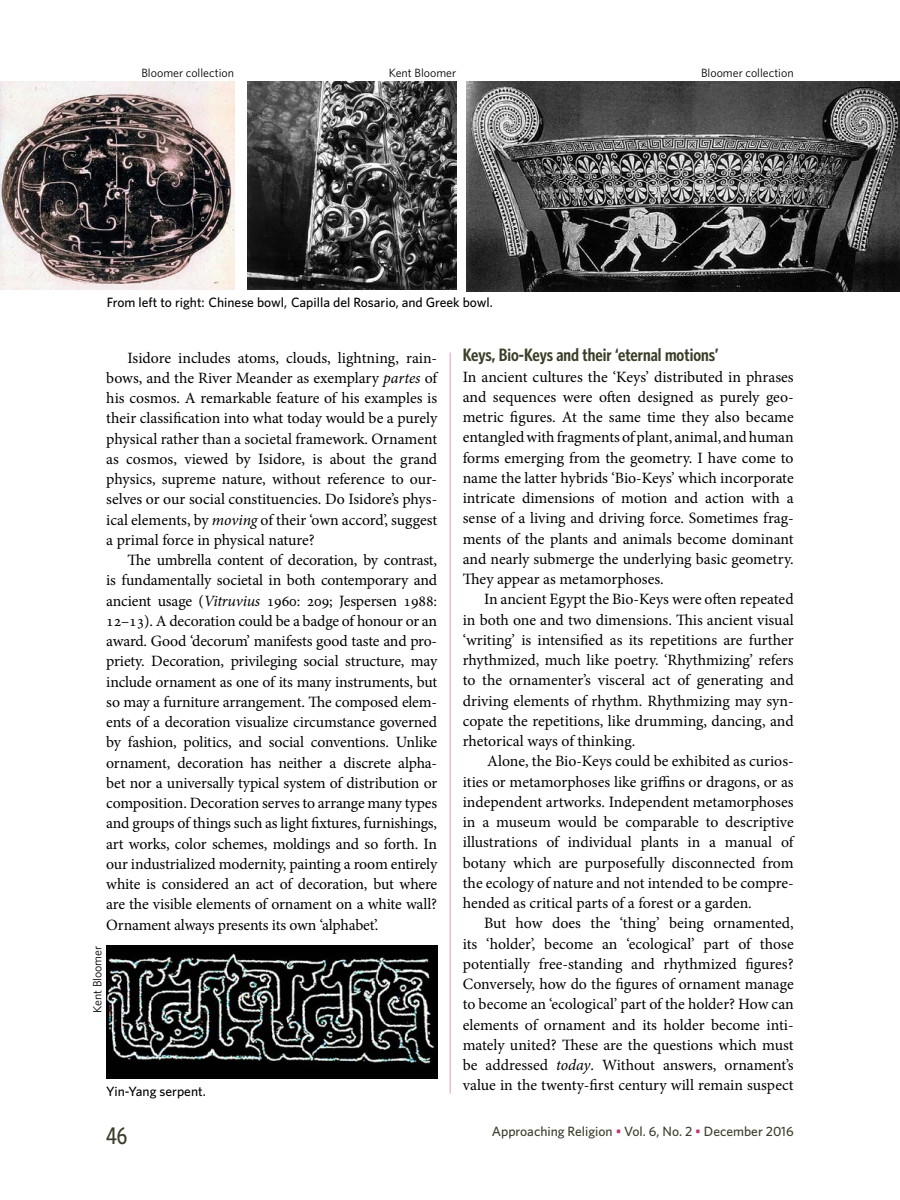
<style>
.page{position:relative;width:900px;height:1200px;background:#fff}
.page>*{position:absolute;margin:0;border:0;box-sizing:border-box;transform-origin:0 0}
.t1{font:500 24px "Whitney Condensed";color:#393e29}
.t2{font:600 18px "Whitney Condensed";color:#393e29}
.t3{font:15.75px/20.2px "Minion Pro";letter-spacing:-.005em;color:#000;text-align:justify}
.t4{font:500 13.5px "Whitney";color:#000}
.t5{font:500 13.5px "Whitney";color:#393e29}
.t6{font:12px "Whitney";color:#000}
.s1{font-style:italic}
.s2{color:#c23272}
</style>
<div class="page">
<hr style="left:450px;top:352px;width:1px;height:742px;background:#e69cba">
<img style="left:1px;top:82px;width:233px;height:208px">
<img style="left:466px;top:82px;width:434px;height:209px">
<img style="left:106px;top:946px;width:331px;height:133px">
<img style="left:247px;top:82px;width:209px;height:208px">
<p class="t6" style="left:141px;top:65px;width:94px">Bloomer collection</p>
<p class="t6" style="left:389px;top:65px;width:69px">Kent Bloomer</p>
<p class="t6" style="left:701px;top:65px;width:94px">Bloomer collection</p>
<p class="t4" style="left:107px;top:294px;width:388px">From left to right: Chinese bowl, Capilla del Rosario, and Greek bowl.</p>
<p class="t3" style="left:106px;top:348px;width:332px;text-indent:21px">Isidore includes atoms, clouds, lightning, rain&shy;bows, and the River Meander as exemplary <span class="s1">partes</span> of his cosmos. A remarkable feature of his examples is their classification into what today would be a purely physical rather than a societal framework. Ornament as cosmos, viewed by Isidore, is about the grand physics, supreme nature, without reference to our&shy;selves or our social constituencies. Do Isidore’s phys&shy;ical elements, by <span class="s1">moving</span> of their ‘own accord’, suggest a primal force in physical nature?</p>
<p class="t3" style="left:106px;top:550px;width:332px;text-indent:21px">The umbrella content of decoration, by contrast, is fundamentally societal in both contemporary and ancient usage (<span class="s1">Vitruvius</span> 1960: 209; Jespersen 1988:<br>12–13). A decoration could be a badge of honour or an award. Good ‘decorum’ manifests good taste and pro&shy;priety. Decoration, privileging social structure, may include ornament as one of its many instruments, but so may a furniture arrangement. The composed elem&shy;ents of a decoration visualize circumstance governed by fashion, politics, and social conventions. Unlike ornament, decoration has neither a discrete alpha&shy;bet nor a universally typical system of distribution or composition. Decoration serves to arrange many types and groups of things such as light fixtures, furnishings, art works, color schemes, moldings and so forth. In our industrialized modernity, painting a room entirely white is considered an act of decoration, but where are the visible elements of ornament on a white wall?<br>Ornament always presents its own ‘alphabet’.</p>
<p class="t6" style="left:90px;top:1013px;width:69px;rotate:-90deg">Kent Bloomer</p>
<p class="t4" style="left:106px;top:1083px;width:101px">Yin-Yang serpent.</p>
<p class="t2" style="left:463px;top:344px;width:257px">Keys, Bio-Keys and their ‘eternal motions’</p>
<p class="t3" style="left:463px;top:366px;width:332px">In ancient cultures the ‘Keys’ distributed in phrases and sequences were often designed as purely geo&shy;metric figures. At the same time they also became entangled with fragments of plant, animal, and human forms emerging from the geometry. I have come to name the latter hybrids ‘Bio-Keys’ which incorporate intricate dimensions of motion and action with a sense of a living and driving force. Sometimes frag&shy;ments of the plants and animals become dominant and nearly submerge the underlying basic geometry.<br>They appear as metamorphoses.</p>
<p class="t3" style="left:463px;top:589px;width:332px;text-indent:21px">In ancient Egypt the Bio-Keys were often repeated in both one and two dimensions. This ancient visual ‘writing’ is intensified as its repetitions are further rhythmized, much like poetry. ‘Rhythmizing’ refers to the ornamenter’s visceral act of generating and driving elements of rhythm. Rhythmizing may syn&shy;copate the repetitions, like drumming, dancing, and rhetorical ways of thinking.</p>
<p class="t3" style="left:463px;top:751px;width:333px;text-indent:24px">Alone, the Bio-Keys could be exhibited as curios&shy;ities or metamorphoses like griffins or dragons, or as independent artworks. Independent metamorphoses in a museum would be comparable to descriptive illustrations of individual plants in a manual of botany which are purposefully disconnected from the ecology of nature and not intended to be compre&shy;hended as critical parts of a forest or a garden.</p>
<p class="t3" style="left:463px;top:913px;width:332px;text-indent:21px">But how does the ‘thing’ being ornamented, its ‘holder’, become an ‘ecological’ part of those potentially free-standing and rhythmized figures?<br>Conversely, how do the figures of ornament manage to become an ‘ecological’ part of the holder? How can elements of ornament and its holder become inti&shy;mately united? These are the questions which must be addressed <span class="s1">today</span>. Without answers, ornament’s value in the twenty-first century will remain suspect</p>
<h1 class="t1" style="left:106px;top:1121px;width:22px">46</h1>
<p class="t5" style="left:492px;top:1123px;width:303px">Approaching Religion <span class="s2">•</span> Vol. 6, No. 2 <span class="s2">•</span> December 2016</p>
</div>
